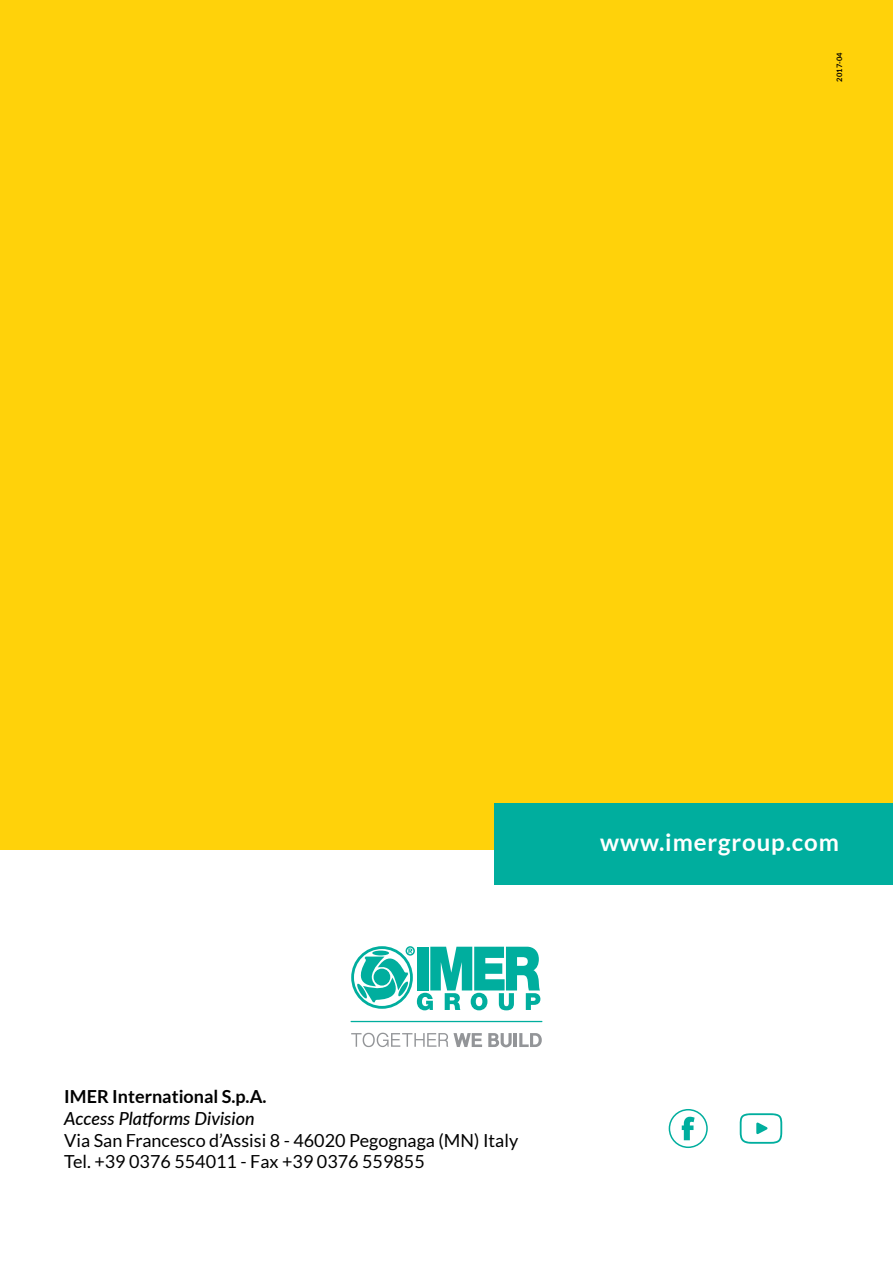
<style>
.page{position:relative;width:893px;height:1263px;background:#fff}
.page>*{position:absolute;margin:0;border:0;box-sizing:border-box;transform-origin:0 0}
.t1{font:700 24px "Lato";letter-spacing:.035em;color:#fff}
.t2{font:18px/21.6px "Lato";color:#000}
.t3{font:700 18px "Lato";color:#000}
.t4{font:italic 500 18px "Lato";color:#000}
.t5{font:700 7.5px "Lato";color:#000}
</style>
<div class="page">
<div style="left:0;top:0;width:893px;height:849px;background:#ffd20a"></div>
<div style="left:495px;top:803px;width:398px;height:82px;background:#00ae9e"></div>
<svg style="left:351px;top:1033px;width:131px;height:14px"></svg>
<svg style="left:488px;top:1033px;width:24px;height:14px"></svg>
<hr style="left:514px;top:1033px;width:3px;height:14px;background:#939598">
<svg style="left:519px;top:1033px;width:23px;height:14px"></svg>
<svg style="left:351px;top:946px;width:189px;height:64px"></svg>
<hr style="left:351px;top:1021px;width:191px;height:1px;background:#00ae9e">
<div style="left:669px;top:1109px;width:39px;height:39px;border:2px solid #00ae9e;border-radius:50%"></div>
<svg style="left:682px;top:1117px;width:13px;height:23px"></svg>
<svg style="left:740px;top:1113px;width:42px;height:31px"></svg>
<p class="t5" style="left:836px;top:82px;width:30px;rotate:-90deg">2017-04</p>
<h1 class="t1" style="left:600px;top:832px;width:240px">www.imergroup.com</h1>
<p class="t3" style="left:64px;top:1089px;width:204px">IMER International S.p.A.</p>
<p class="t4" style="left:64px;top:1105px;width:192px">Access Platforms Division</p>
<p class="t2" style="left:64px;top:1130px;width:455px">Via San Francesco d’Assisi 8 - 46020 Pegognaga (MN) Italy<br>Tel. +39 0376 554011 - Fax +39 0376 559855</p>
</div>
